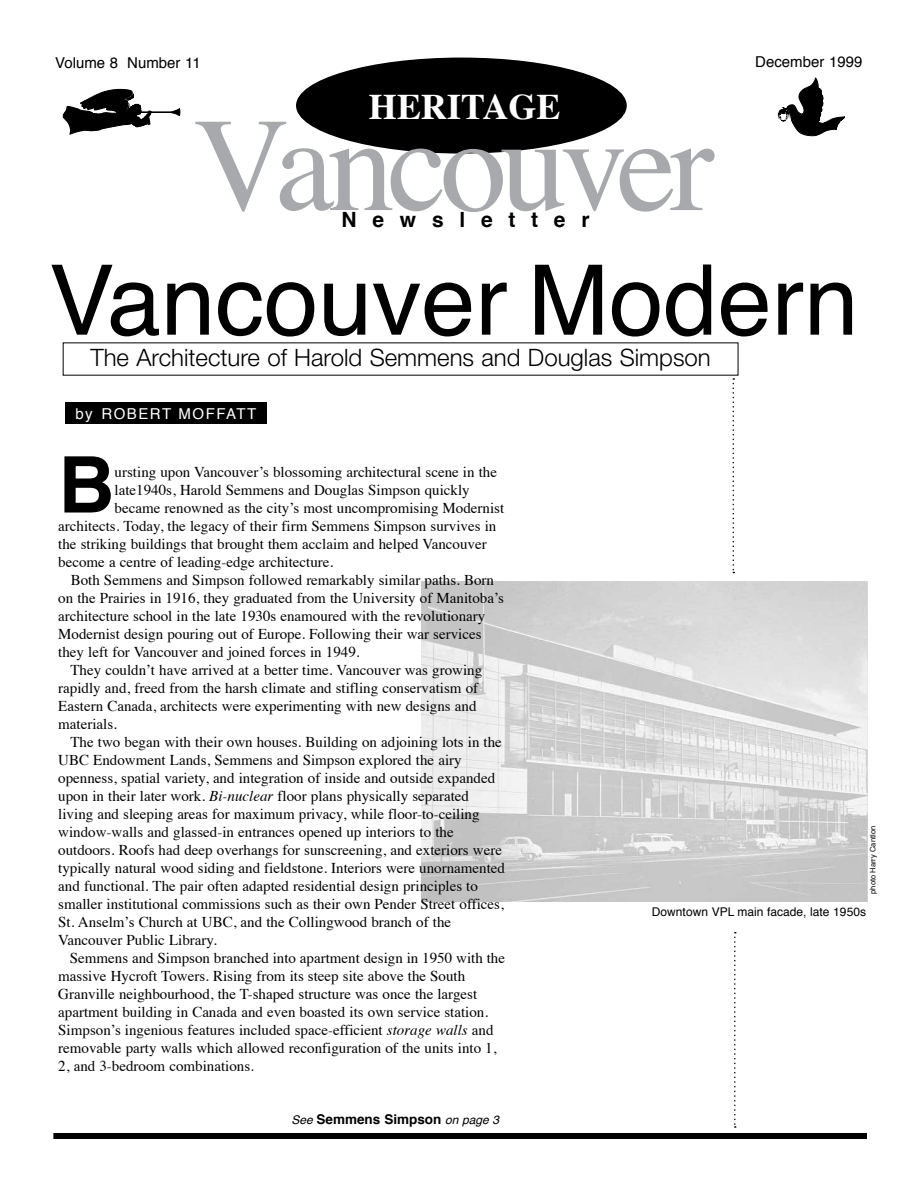
<style>
.page{position:relative;width:918px;height:1188px;background:#fff}
.page>*{position:absolute;margin:0;border:0;box-sizing:border-box;transform-origin:0 0}
.t1{font:133.5px "Times";letter-spacing:-.05em;color:#a7a9ac}
.t2{font:97.5px "Helvetica";color:#000}
.t3{font:700 78px "Helvetica";color:#000}
.t4{font:700 36px "Times";color:#fff}
.t5{font:300 24px "Helvetica Neue LT";color:#000}
.t6{font:700 21px "Helvetica";letter-spacing:.75em;color:#000}
.t7{font:15px "Times";color:#000}
.t8{font:15px "Helvetica";color:#000}
.t9{font:15px "Helvetica";letter-spacing:.1em;color:#fff}
.t10{font:700 13.5px "Helvetica";color:#000}
.t11{font:12px "Helvetica";color:#000}
.t12{font:7.5px "Helvetica";color:#000}
.s1{font-style:italic}
.s2{font-weight:400;font-style:italic;font-size:12px}
</style>
<div class="page">
<img style="left:421px;top:581px;width:446px;height:321px">
<svg style="left:63px;top:89px;width:117px;height:45px"></svg>
<div style="left:296px;top:58px;width:331px;height:96px;background:#000;border-radius:50%"></div>
<div style="left:53px;top:1133px;width:814px;height:6px;background:#000"></div>
<div style="left:65px;top:402px;width:201px;height:22px;background:#000"></div>
<svg style="left:734px;top:932px;width:2px;height:196px"></svg>
<svg style="left:733px;top:378px;width:1px;height:195px"></svg>
<svg style="left:778px;top:78px;width:67px;height:58px"></svg>
<p class="t8" style="left:55px;top:51px;width:147px">Volume 8 Number 11</p>
<h3 class="t4" style="left:369px;top:72px;width:193px">HERITAGE</h3>
<h1 class="t1" style="left:193px;top:40px;width:522px">Vancouver</h1>
<h3 class="t6" style="left:342px;top:203px;width:249px">Newsletter</h3>
<p class="t8" style="left:755px;top:50px;width:109px">December 1999</p>
<h2 class="t2" style="left:49px;top:225px;width:811px">Vancouver Modern</h2>
<h3 class="t5" style="left:90px;top:343px;width:622px">The Architecture of Harold Semmens and Douglas Simpson</h3>
<p class="t9" style="left:75px;top:402px;width:183px">by ROBERT MOFFATT</p>
<h3 class="t3" style="left:58px;top:422px;width:58px">B</h3>
<p class="t7" style="left:115px;top:457px;width:384px">ursting upon Vancouver’s blossoming architectural scene in the</p>
<p class="t7" style="left:115px;top:475px;width:357px">late1940s, Harold Semmens and Douglas Simpson quickly</p>
<p class="t7" style="left:115px;top:493px;width:391px">became renowned as the city’s most uncompromising Modernist</p>
<p class="t7" style="left:58px;top:511px;width:440px">architects. Today, the legacy of their firm Semmens Simpson survives in</p>
<p class="t7" style="left:58px;top:529px;width:430px">the striking buildings that brought them acclaim and helped Vancouver</p>
<p class="t7" style="left:58px;top:547px;width:277px">become a centre of leading-edge architecture.</p>
<p class="t7" style="left:71px;top:565px;width:425px">Both Semmens and Simpson followed remarkably similar paths. Born</p>
<p class="t7" style="left:58px;top:583px;width:447px">on the Prairies in 1916, they graduated from the University of Manitoba’s</p>
<p class="t7" style="left:58px;top:601px;width:429px">architecture school in the late 1930s enamoured with the revolutionary</p>
<p class="t7" style="left:58px;top:619px;width:425px">Modernist design pouring out of Europe. Following their war services</p>
<p class="t7" style="left:58px;top:637px;width:303px">they left for Vancouver and joined forces in 1949.</p>
<p class="t7" style="left:70px;top:655px;width:413px">They couldn’t have arrived at a better time. Vancouver was growing</p>
<p class="t7" style="left:58px;top:673px;width:421px">rapidly and, freed from the harsh climate and stifling conservatism of</p>
<p class="t7" style="left:58px;top:691px;width:420px">Eastern Canada, architects were experimenting with new designs and</p>
<p class="t7" style="left:58px;top:709px;width:60px">materials.</p>
<p class="t7" style="left:70px;top:727px;width:433px">The two began with their own houses. Building on adjoining lots in the</p>
<p class="t7" style="left:58px;top:745px;width:405px">UBC Endowment Lands, Semmens and Simpson explored the airy</p>
<p class="t7" style="left:58px;top:763px;width:438px">openness, spatial variety, and integration of inside and outside expanded</p>
<p class="t7" style="left:58px;top:781px;width:412px">upon in their later work. <span class="s1">Bi-nuclear</span> floor plans physically separated</p>
<p class="t7" style="left:58px;top:799px;width:423px">living and sleeping areas for maximum privacy, while floor-to-ceiling</p>
<p class="t7" style="left:58px;top:817px;width:397px">window-walls and glassed-in entrances opened up interiors to the</p>
<p class="t7" style="left:58px;top:835px;width:445px">outdoors. Roofs had deep overhangs for sunscreening, and exteriors were</p>
<p class="t7" style="left:58px;top:853px;width:448px">typically natural wood siding and fieldstone. Interiors were unornamented</p>
<p class="t7" style="left:58px;top:871px;width:421px">and functional. The pair often adapted residential design principles to</p>
<p class="t7" style="left:58px;top:889px;width:447px">smaller institutional commissions such as their own Pender Street offices,</p>
<p class="t7" style="left:58px;top:907px;width:394px">St. Anselm’s Church at UBC, and the Collingwood branch of the</p>
<p class="t7" style="left:58px;top:925px;width:160px">Vancouver Public Library.</p>
<p class="t7" style="left:70px;top:943px;width:437px">Semmens and Simpson branched into apartment design in 1950 with the</p>
<p class="t7" style="left:58px;top:961px;width:408px">massive Hycroft Towers. Rising from its steep site above the South</p>
<p class="t7" style="left:58px;top:979px;width:420px">Granville neighbourhood, the T-shaped structure was once the largest</p>
<p class="t7" style="left:58px;top:997px;width:431px">apartment building in Canada and even boasted its own service station.</p>
<p class="t7" style="left:58px;top:1015px;width:437px">Simpson’s ingenious features included space-efficient <span class="s1">storage walls</span> and</p>
<p class="t7" style="left:58px;top:1033px;width:440px">removable party walls which allowed reconfiguration of the units into 1,</p>
<p class="t7" style="left:58px;top:1051px;width:197px">2, and 3-bedroom combinations.</p>
<p class="t10" style="left:291px;top:1108px;width:209px"><span class="s2">See</span> Semmens Simpson <span class="s2">on page 3</span></p>
<p class="t12" style="left:867px;top:894px;width:69px;rotate:-90deg">photo Harry Cantlon</p>
<p class="t11" style="left:652px;top:903px;width:216px">Downtown VPL main facade, late 1950s</p>
</div>
